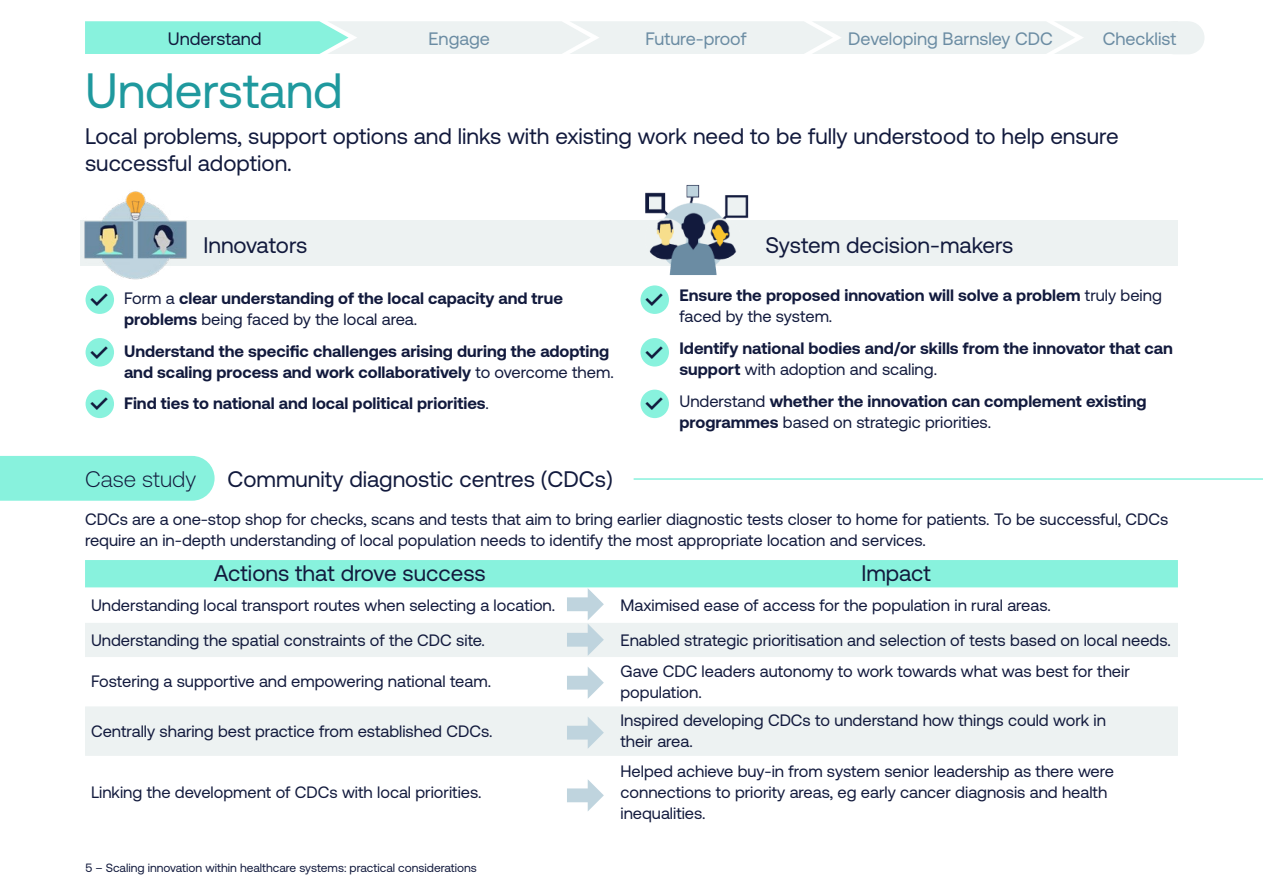
<style>
.page{position:relative;width:1263px;height:893px;background:#fff}
.page>*{position:absolute;margin:0;border:0;box-sizing:border-box;transform-origin:0 0}
.Heading_1_no_space{font:49.5px "Aeonik Pro";color:#1f999e}
.Body_after_Heading_1{font:22.5px/27px "Aeonik Pro";color:#121a3d}
.Body_copy{font:22.5px "Aeonik Pro";color:#121a3d}
.Body_copy-2{font:300 22.5px "Aeonik Pro";color:#121a3d}
.Linked_text{font:18px "Aeonik Pro";color:#6b8ca3}
.Linked_text_dark{font:18px "Aeonik Pro";color:#121a3d}
.Body_copy-3{font:700 18px "Aeonik Pro";color:#121a3d}
.Actions_and_impact{font:16.5px/21px "Aeonik Pro";color:#121a3d}
.Ticked_text{font:700 16.5px/21px "Aeonik Pro";color:#121a3d}
.t1{font:12px "Aeonik Pro";color:#121a3d}
.s1{font-weight:400}
</style>
<div class="page">
<div style="left:81px;top:221px;width:1097px;height:45px;background:#edf2f2"></div>
<div style="left:1158px;top:21px;width:46px;height:33px;background:#edf2f2;border-radius:17px"></div>
<svg style="left:85px;top:21px;width:1085px;height:33px;background:#d6f2ed"></svg>
<div style="left:86px;top:285px;width:28px;height:29px;background:#88f2dd;border-radius:50%"></div>
<div style="left:640px;top:285px;width:29px;height:29px;background:#88f2dd;border-radius:50%"></div>
<div style="left:86px;top:338px;width:28px;height:29px;background:#88f2dd;border-radius:50%"></div>
<div style="left:640px;top:338px;width:29px;height:29px;background:#88f2dd;border-radius:50%"></div>
<div style="left:86px;top:390px;width:28px;height:28px;background:#88f2dd;border-radius:50%"></div>
<div style="left:640px;top:390px;width:29px;height:28px;background:#88f2dd;border-radius:50%"></div>
<div style="left:0;top:456px;width:215px;height:45px;background:#88f2dd"></div>
<svg style="left:85px;top:656px;width:1093px;height:100px;fill:#eff3f3"></svg>
<hr style="left:634px;top:478px;width:629px;height:2px;background:#88f2dd">
<img style="left:630px;top:184px;width:150px;height:91px">
<svg style="left:85px;top:560px;width:1093px;height:96px"></svg>
<svg style="left:567px;top:666px;width:37px;height:33px"></svg>
<svg style="left:567px;top:716px;width:37px;height:33px"></svg>
<svg style="left:567px;top:779px;width:37px;height:32px"></svg>
<img style="left:80px;top:205px;width:127px;height:74px">
<img style="left:117px;top:191px;width:42px;height:48px">
<p class="Linked_text_dark" style="left:168px;top:29px;width:95px">Understand</p>
<p class="Linked_text" style="left:429px;top:29px;width:63px">Engage</p>
<p class="Linked_text" style="left:645px;top:29px;width:103px">Future-proof</p>
<p class="Linked_text" style="left:848px;top:29px;width:206px">Developing Barnsley CDC</p>
<p class="Linked_text" style="left:1103px;top:29px;width:75px">Checklist</p>
<p class="Heading_1_no_space" style="left:85px;top:64px;width:259px">Understand</p>
<p class="Body_after_Heading_1" style="left:85px;top:122px;width:1035px">Local problems, support options and links with existing work need to be fully understood to help ensure successful adoption.</p>
<p class="Body_copy" style="left:203px;top:233px;width:106px">Innovators</p>
<p class="Body_copy" style="left:765px;top:233px;width:250px">System decision-makers</p>
<p class="Ticked_text" style="left:124px;top:288px;width:440px"><span class="s1">Form a</span> clear understanding of the local capacity and true problems <span class="s1">being faced by the local area.</span></p>
<p class="Ticked_text" style="left:124px;top:340px;width:491px">Understand the specific challenges arising during the adopting and scaling process and work collaboratively <span class="s1">to overcome them.</span></p>
<p class="Ticked_text" style="left:124px;top:393px;width:366px">Find ties to national and local political priorities<span class="s1">.</span></p>
<p class="Body_copy-3" style="left:91px;top:289px;width:19px">✓</p>
<p class="Body_copy-3" style="left:646px;top:289px;width:19px">✓</p>
<p class="Body_copy-3" style="left:91px;top:342px;width:19px">✓</p>
<p class="Body_copy-3" style="left:646px;top:342px;width:19px">✓</p>
<p class="Body_copy-3" style="left:91px;top:393px;width:19px">✓</p>
<p class="Body_copy-3" style="left:646px;top:394px;width:19px">✓</p>
<p class="Ticked_text" style="left:679px;top:285px;width:484px">Ensure the proposed innovation will solve a problem <span class="s1">truly being faced by the system.</span></p>
<p class="Ticked_text" style="left:679px;top:338px;width:495px">Identify national bodies and/or skills from the innovator that can support <span class="s1">with adoption and scaling.</span></p>
<p class="Ticked_text" style="left:679px;top:390px;width:469px"><span class="s1">Understand</span> whether the innovation can complement existing programmes <span class="s1">based on strategic priorities.</span></p>
<p class="Body_copy-2" style="left:85px;top:466px;width:113px">Case study</p>
<p class="Body_copy" style="left:228px;top:466px;width:387px">Community diagnostic centres (CDCs)</p>
<p class="Actions_and_impact" style="left:85px;top:508px;width:1085px">CDCs are a one-stop shop for checks, scans and tests that aim to bring earlier diagnostic tests closer to home for patients. To be successful, CDCs require an in-depth understanding of local population needs to identify the most appropriate location and services.</p>
<p class="Body_copy" style="left:214px;top:561px;width:273px">Actions that drove success</p>
<p class="Body_copy" style="left:861px;top:561px;width:71px">Impact</p>
<p class="Actions_and_impact" style="left:91px;top:595px;width:466px">Understanding local transport routes when selecting a location.</p>
<p class="Actions_and_impact" style="left:620px;top:595px;width:432px">Maximised ease of access for the population in rural areas.</p>
<p class="Actions_and_impact" style="left:91px;top:629px;width:395px">Understanding the spatial constraints of the CDC site.</p>
<p class="Actions_and_impact" style="left:620px;top:629px;width:552px">Enabled strategic prioritisation and selection of tests based on local needs.</p>
<p class="Actions_and_impact" style="left:91px;top:671px;width:402px">Fostering a supportive and empowering national team.</p>
<p class="Actions_and_impact" style="left:620px;top:661px;width:511px">Gave CDC leaders autonomy to work towards what was best for their population.</p>
<p class="Actions_and_impact" style="left:91px;top:721px;width:403px">Centrally sharing best practice from established CDCs.</p>
<p class="Actions_and_impact" style="left:620px;top:710px;width:487px">Inspired developing CDCs to understand how things could work in their area.</p>
<p class="Actions_and_impact" style="left:91px;top:782px;width:392px">Linking the development of CDCs with local priorities.</p>
<p class="Actions_and_impact" style="left:620px;top:761px;width:495px">Helped achieve buy-in from system senior leadership as there were connections to priority areas, eg early cancer diagnosis and health inequalities.</p>
<p class="t1" style="left:85px;top:861px;width:393px">5 – Scaling innovation within healthcare systems: practical considerations</p>
</div>
